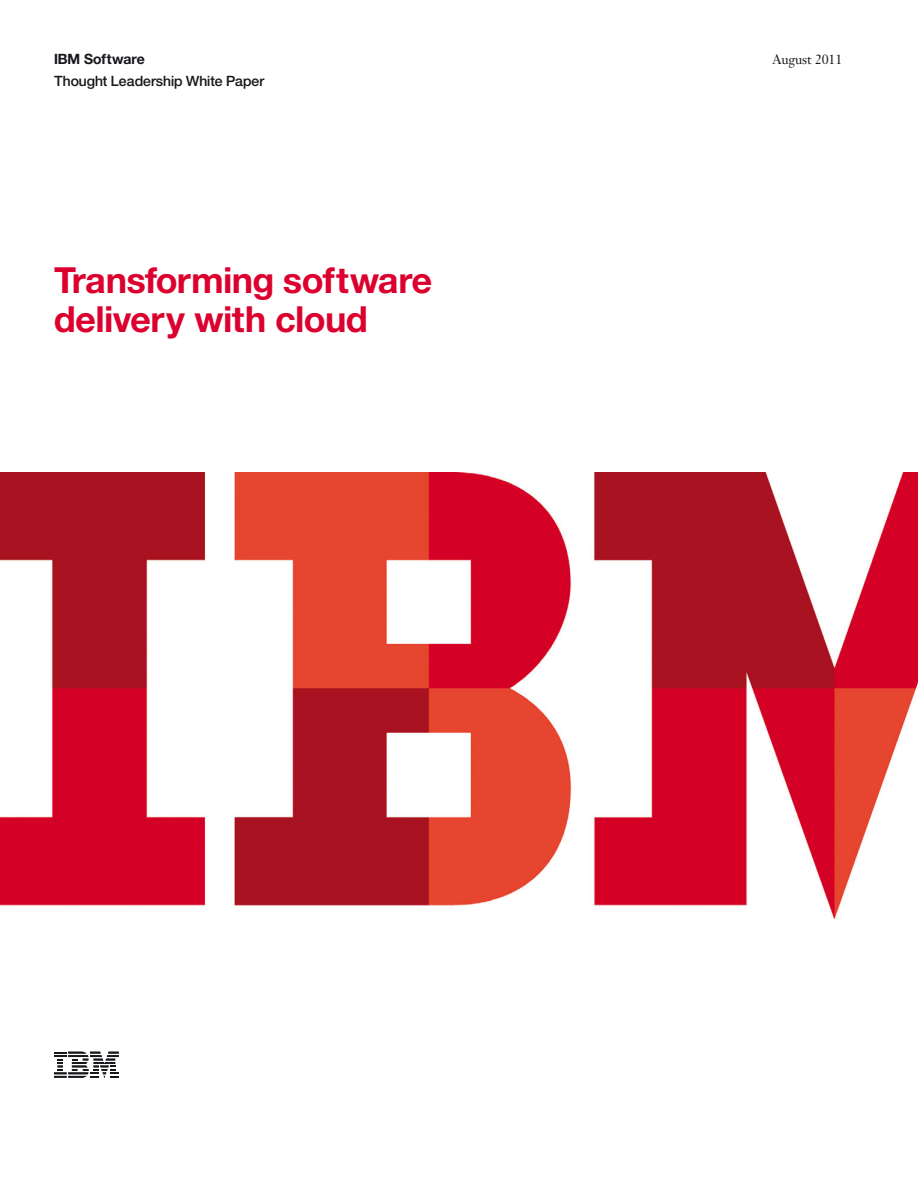
<style>
.page{position:relative;width:918px;height:1188px;background:#fff}
.page>*{position:absolute;margin:0;border:0;box-sizing:border-box;transform-origin:0 0}
.t1{font:700 36px/39px "Helv Neuefor IBM";color:#dc002e}
.t2{font:500 14.25px/22.2px "Helv Neuefor IBM";color:#1a171c}
.t3{font:13.5px "Janson Text LT Pro";letter-spacing:-.015em;color:#1a171c}
.s1{font-weight:700}
</style>
<div class="page">
<svg style="left:54px;top:1052px;width:65px;height:26px"></svg>
<img style="left:0;top:472px;width:918px;height:446px">
<p class="t2" style="left:54px;top:49px;width:212px"><span class="s1">IBM Software<br></span>Thought Leadership White Paper</p>
<p class="t3" style="left:773px;top:54px;width:71px">August 2011</p>
<h1 class="t1" style="left:54px;top:264px;width:380px">Transforming software delivery with cloud</h1>
</div>
